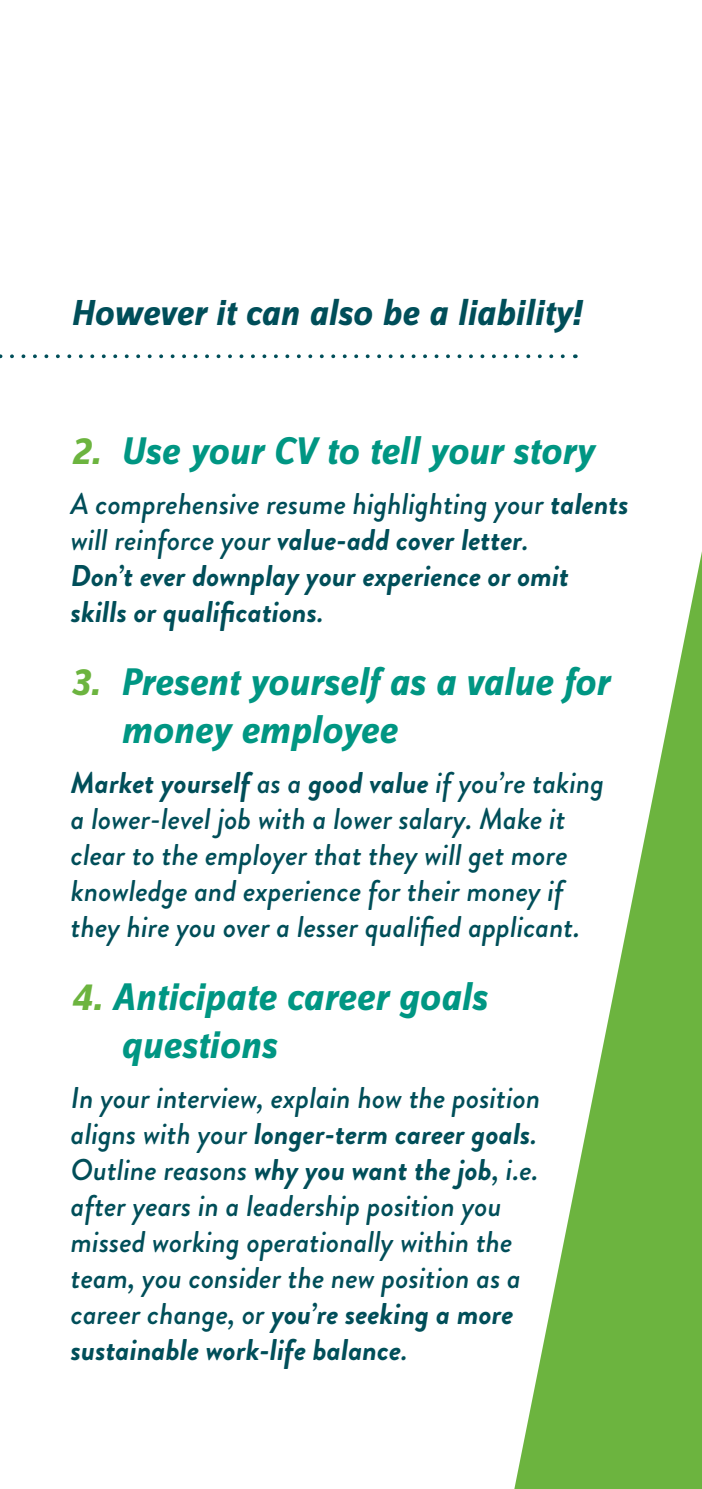
<style>
.page{position:relative;width:702px;height:1489px;background:#fff}
.page>*{position:absolute;margin:0;border:0;box-sizing:border-box;transform-origin:0 0}
.t1{font:italic 700 40px/48px "Zine Sans Dis OT";color:#009683}
.t2{font:italic 700 37.5px "Zine Sans Dis OT";color:#004e59}
.t3{font:italic 500 30px/36px "Brandon Grotesque";color:#004e59}
.t4{font:italic 700 30px/36px "Brandon Grotesque";color:#004e59}
.s1{color:#6cb43f}
.s2{font-weight:500}
.s3{font-weight:700}
</style>
<div class="page">
<svg style="left:514px;top:551px;width:188px;height:937px"></svg>
<svg style="left:0;top:354px;width:565px;height:4px"></svg>
<p class="t2" style="left:71px;top:293px;width:512px">However it can also be a liability!</p>
<h1 class="t1" style="left:71px;top:429px;width:524px"><span class="s1">2.</span> Use your CV to tell your story</h1>
<p class="t4" style="left:71px;top:486px;width:559px"><span class="s2">A comprehensive resume highlighting your</span> talents <span class="s2">will reinforce your</span> value-add cover letter<span class="s2">.<br></span>Don’t ever downplay your experience or omit skills or qualifications<span class="s2">.</span></p>
<h1 class="t1" style="left:120px;top:659px;width:490px;text-indent:-50px"><span class="s1">3.</span> Present yourself as a value for money employee</h1>
<p class="t3" style="left:71px;top:765px;width:535px"><span class="s3">Market yourself</span> as a <span class="s3">good value</span> if you’re taking a lower-level job with a lower salary. Make it clear to the employer that they will get more knowledge and experience for their money if they hire you over a lesser qualified applicant.</p>
<h1 class="t1" style="left:120px;top:974px;width:367px;text-indent:-50px"><span class="s1">4.</span> Anticipate career goals questions</h1>
<p class="t3" style="left:71px;top:1079px;width:471px">In your interview, explain how the position aligns with your <span class="s3">longer-term career goals</span>.<br>Outline reasons <span class="s3">why you want the job</span>, i.e. after years in a leadership position you missed working operationally within the team, you consider the new position as a career change, or <span class="s3">you’re seeking a more sustainable work-life balance</span>.</p>
</div>
